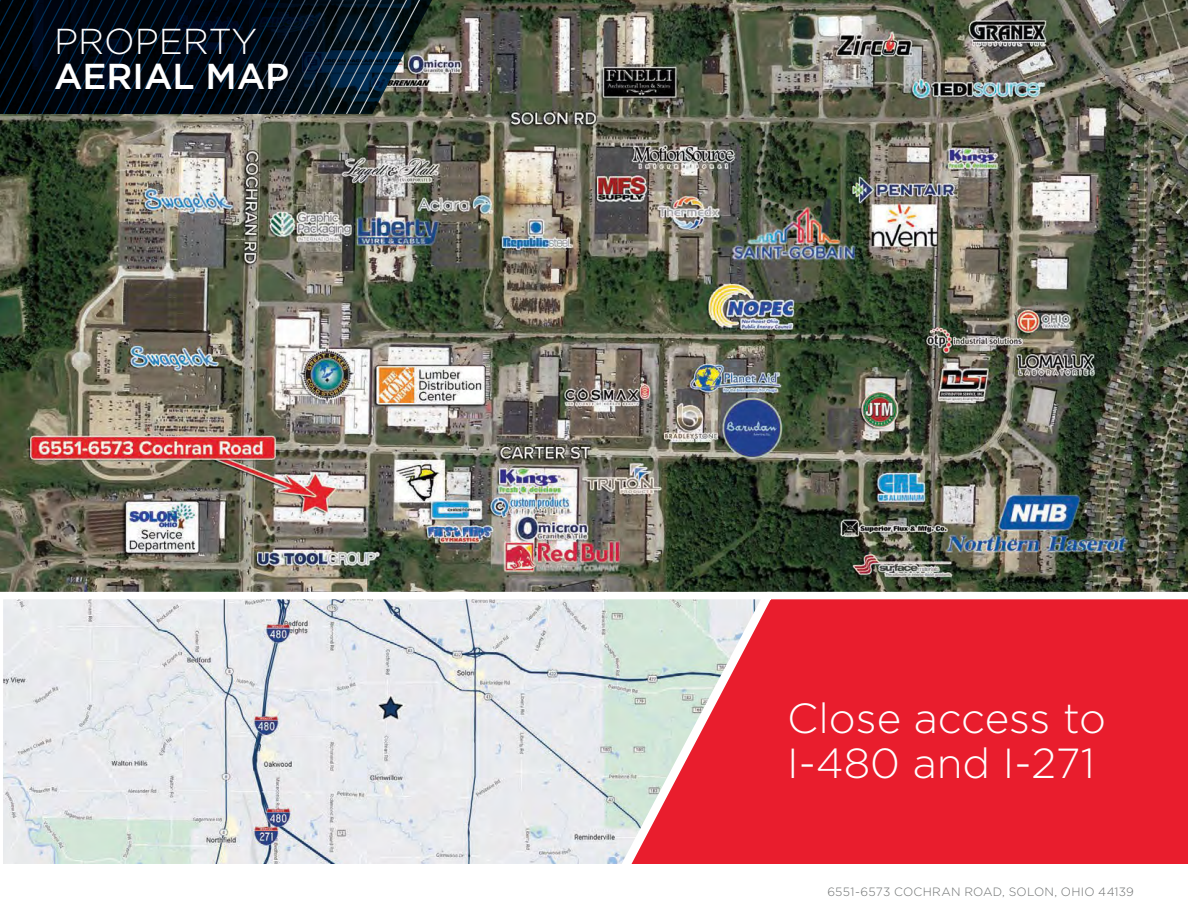
<style>
.page{position:relative;width:1188px;height:918px;background:#fff}
.page>*{position:absolute;margin:0;border:0;box-sizing:border-box;transform-origin:0 0}
.t1{font:300 42px/45px "Gotham";color:#fff}
.t2{font:500 36px "Gotham";color:#fff}
.t3{font:300 36px "Gotham";color:#fff}
.t4{font:300 12px "Gotham";letter-spacing:.02em;color:#6e7171}
</style>
<div class="page">
<img style="left:0;top:0;width:1188px;height:588px">
<svg style="left:0;top:0;width:441px;height:114px;background:#0c1722"></svg>
<div style="left:778px;top:588px;width:410px;height:276px;background:#e91d2d"></div>
<svg style="left:0;top:588px;width:778px;height:276px;background:#dfd0d2"></svg>
<h2 class="t3" style="left:54px;top:19px;width:205px">PROPERTY</h2>
<h2 class="t2" style="left:54px;top:53px;width:237px">AERIAL MAP</h2>
<h1 class="t1" style="left:787px;top:695px;width:320px">Close access to<br>I-480 and I-271</h1>
<p class="t4" style="left:827px;top:884px;width:308px">6551-6573 COCHRAN ROAD, SOLON, OHIO 44139</p>
</div>
